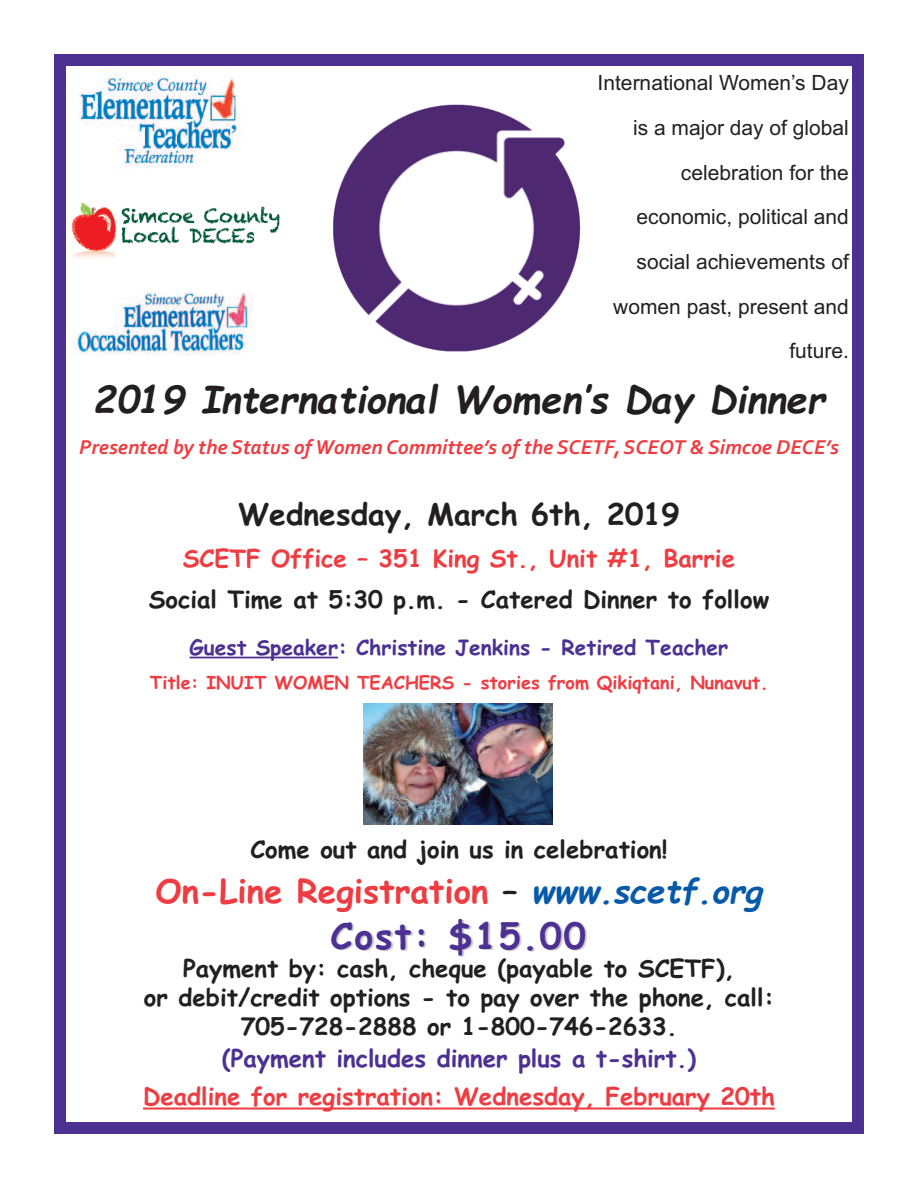
<style>
.page{position:relative;width:918px;height:1188px;background:#fff}
.page>*{position:absolute;margin:0;border:0;box-sizing:border-box;transform-origin:0 0}
.t1{font:italic 700 37.5px "Comic Sans MS";color:#231f20}
.t2{font:700 36px "Comic Sans MS";letter-spacing:.05em;color:#4c3193}
.t3{font:700 33px "Comic Sans MS";color:#ee3d42}
.t4{font:700 30px "Comic Sans MS";color:#231f20}
.t5{font:700 24px/28.8px "Comic Sans MS";color:#231f20;text-align:center}
.t6{font:700 24px "Comic Sans MS";color:#ee3d42}
.t7{font:700 24px "Comic Sans MS";color:#4c3193}
.t8{font:21px/44.7px "Arial";color:#231f20;text-align:right}
.t9{font:italic 700 21px "Corbel";color:#ee3d42}
.t10{font:700 21px "Comic Sans MS";color:#4c3193}
.t11{font:700 18px "Comic Sans MS";color:#ee3d42}
.s1{color:#231f20}
.s2{font-style:italic;color:#0759a9}
</style>
<div class="page">
<img style="left:77px;top:75px;width:161px;height:93px">
<div style="left:54px;top:54px;width:810px;height:1080px;border:12px solid #4c3193"></div>
<hr style="left:190px;top:657px;width:148px;height:1px;background:#4c3193">
<hr style="left:143px;top:1108px;width:632px;height:2px;background:#ee3d42">
<img style="left:333px;top:104px;width:248px;height:248px">
<img style="left:73px;top:293px;width:179px;height:62px">
<img style="left:71px;top:204px;width:208px;height:54px">
<img style="left:363px;top:703px;width:189px;height:122px">
<p class="t8" style="left:598px;top:61px;width:253px">International Women’s Day is a major day of global celebration for the economic, political and social achievements of women past, present and future.</p>
<h1 class="t1" style="left:93px;top:378px;width:734px">2019 International Women’s Day Dinner</h1>
<p class="t9" style="left:79px;top:435px;width:761px">Presented by the Status ofWomen Committee’s of the SCETF, SCEOT &amp; Simcoe DECE’s</p>
<p class="t4" style="left:238px;top:497px;width:443px">Wednesday, March 6th, 2019</p>
<p class="t6" style="left:183px;top:544px;width:554px">SCETF Office – 351 King St., Unit #1, Barrie</p>
<p class="t5" style="left:149px;top:585px;width:622px">Social Time at 5:30 p.m. - Catered Dinner to follow</p>
<p class="t10" style="left:190px;top:635px;width:540px">Guest Speaker: Christine Jenkins - Retired Teacher</p>
<p class="t11" style="left:150px;top:672px;width:620px">Title: INUIT WOMEN TEACHERS - stories from Qikiqtani, Nunavut.</p>
<p class="t5" style="left:250px;top:835px;width:419px">Come out and join us in celebration!</p>
<h3 class="t3" style="left:156px;top:872px;width:608px">On-Line Registration <span class="s1">–</span> <span class="s2">www.scetf.org</span></h3>
<h2 class="t2" style="left:331px;top:915px;width:257px">Cost: $15.00</h2>
<p class="t5" style="left:144px;top:955px;width:632px">Payment by: cash, cheque (payable to SCETF),<br>or debit/credit options - to pay over the phone, call:<br>705-728-2888 or 1-800-746-2633.</p>
<p class="t7" style="left:222px;top:1045px;width:476px">(Payment includes dinner plus a t-shirt.)</p>
<p class="t6" style="left:143px;top:1083px;width:633px">Deadline for registration: Wednesday, February 20th</p>
</div>
